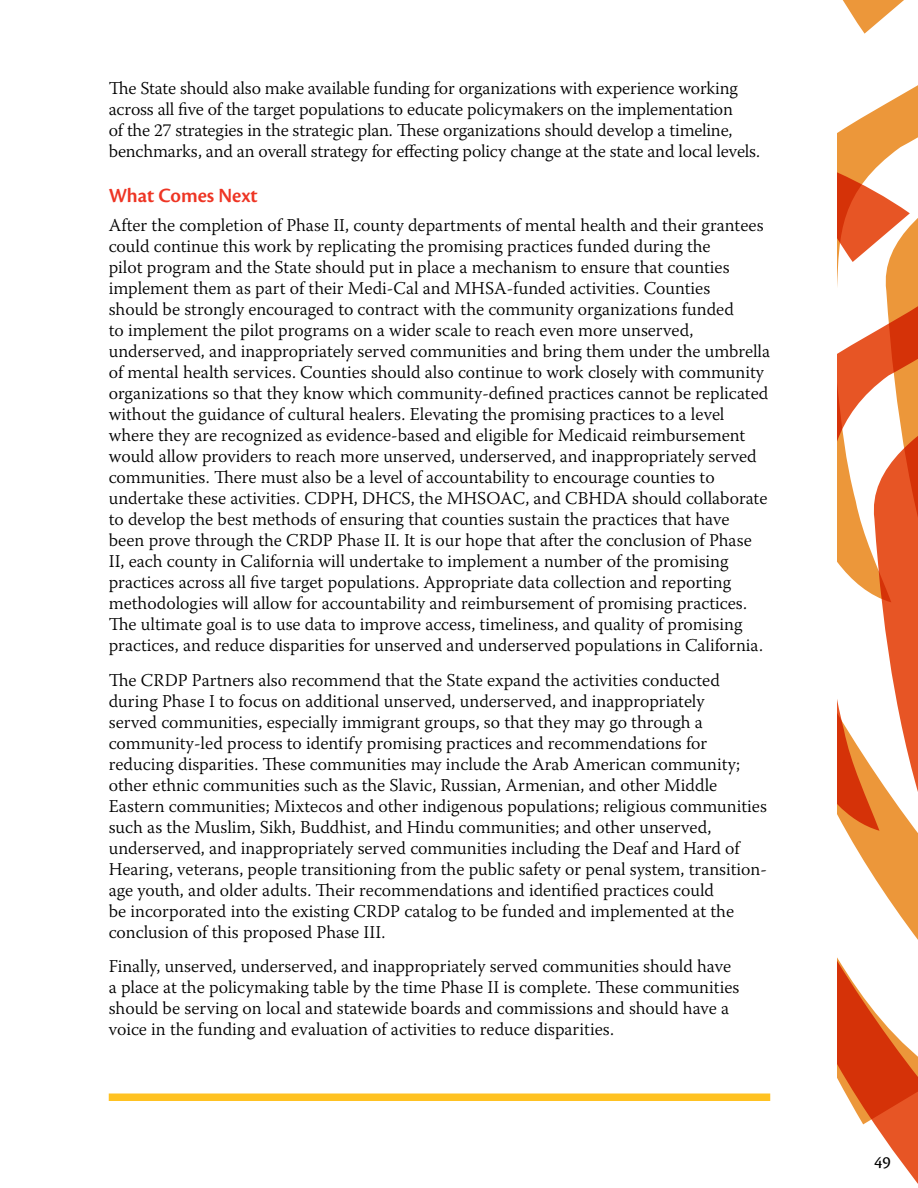
<style>
.page{position:relative;width:918px;height:1188px;background:#fff}
.page>*{position:absolute;margin:0;border:0;box-sizing:border-box;transform-origin:0 0}
.t1{font:21px "Cronos Pro Semibold Subh";color:#ee3524}
.t2{font:300 18px/21px "Warnock Pro";color:#000}
.t3{font:18px "Cronos Pro";color:#000}
</style>
<div class="page">
<svg style="left:837px;top:85px;width:81px;height:614px"></svg>
<svg style="left:837px;top:699px;width:81px;height:485px"></svg>
<svg style="left:842px;top:0;width:62px;height:34px"></svg>
<div style="left:109px;top:1094px;width:661px;height:7px;background:#ffc222"></div>
<p class="t2" style="left:109px;top:78px;width:653px">The State should also make available funding for organizations with experience working across all five of the target populations to educate policymakers on the implementation<br>of the 27 strategies in the strategic plan. These organizations should develop a timeline, benchmarks, and an overall strategy for effecting policy change at the state and local levels.</p>
<p class="t1" style="left:109px;top:183px;width:151px">What Comes Next</p>
<p class="t2" style="left:109px;top:215px;width:663px">After the completion of Phase II, county departments of mental health and their grantees could continue this work by replicating the promising practices funded during the<br>pilot program and the State should put in place a mechanism to ensure that counties implement them as part of their Medi-Cal and MHSA-funded activities. Counties<br>should be strongly encouraged to contract with the community organizations funded<br>to implement the pilot programs on a wider scale to reach even more unserved, underserved, and inappropriately served communities and bring them under the umbrella of mental health services. Counties should also continue to work closely with community organizations so that they know which community-defined practices cannot be replicated without the guidance of cultural healers. Elevating the promising practices to a level where they are recognized as evidence-based and eligible for Medicaid reimbursement would allow providers to reach more unserved, underserved, and inappropriately served communities. There must also be a level of accountability to encourage counties to undertake these activities. CDPH, DHCS, the MHSOAC, and CBHDA should collaborate to develop the best methods of ensuring that counties sustain the practices that have<br>been prove through the CRDP Phase II. It is our hope that after the conclusion of Phase II, each county in California will undertake to implement a number of the promising practices across all five target populations. Appropriate data collection and reporting methodologies will allow for accountability and reimbursement of promising practices.<br>The ultimate goal is to use data to improve access, timeliness, and quality of promising practices, and reduce disparities for unserved and underserved populations in California.</p>
<p class="t2" style="left:109px;top:669px;width:660px">The CRDP Partners also recommend that the State expand the activities conducted during Phase I to focus on additional unserved, underserved, and inappropriately<br>served communities, especially immigrant groups, so that they may go through a community-led process to identify promising practices and recommendations for reducing disparities. These communities may include the Arab American community; other ethnic communities such as the Slavic, Russian, Armenian, and other Middle Eastern communities; Mixtecos and other indigenous populations; religious communities such as the Muslim, Sikh, Buddhist, and Hindu communities; and other unserved, underserved, and inappropriately served communities including the Deaf and Hard of Hearing, veterans, people transitioning from the public safety or penal system, transition&shy;age youth, and older adults. Their recommendations and identified practices could<br>be incorporated into the existing CRDP catalog to be funded and implemented at the conclusion of this proposed Phase III.</p>
<p class="t2" style="left:109px;top:956px;width:632px">Finally, unserved, underserved, and inappropriately served communities should have a place at the policymaking table by the time Phase II is complete. These communities should be serving on local and statewide boards and commissions and should have a voice in the funding and evaluation of activities to reduce disparities.</p>
<p class="t3" style="left:874px;top:1152px;width:18px">49</p>
</div>
